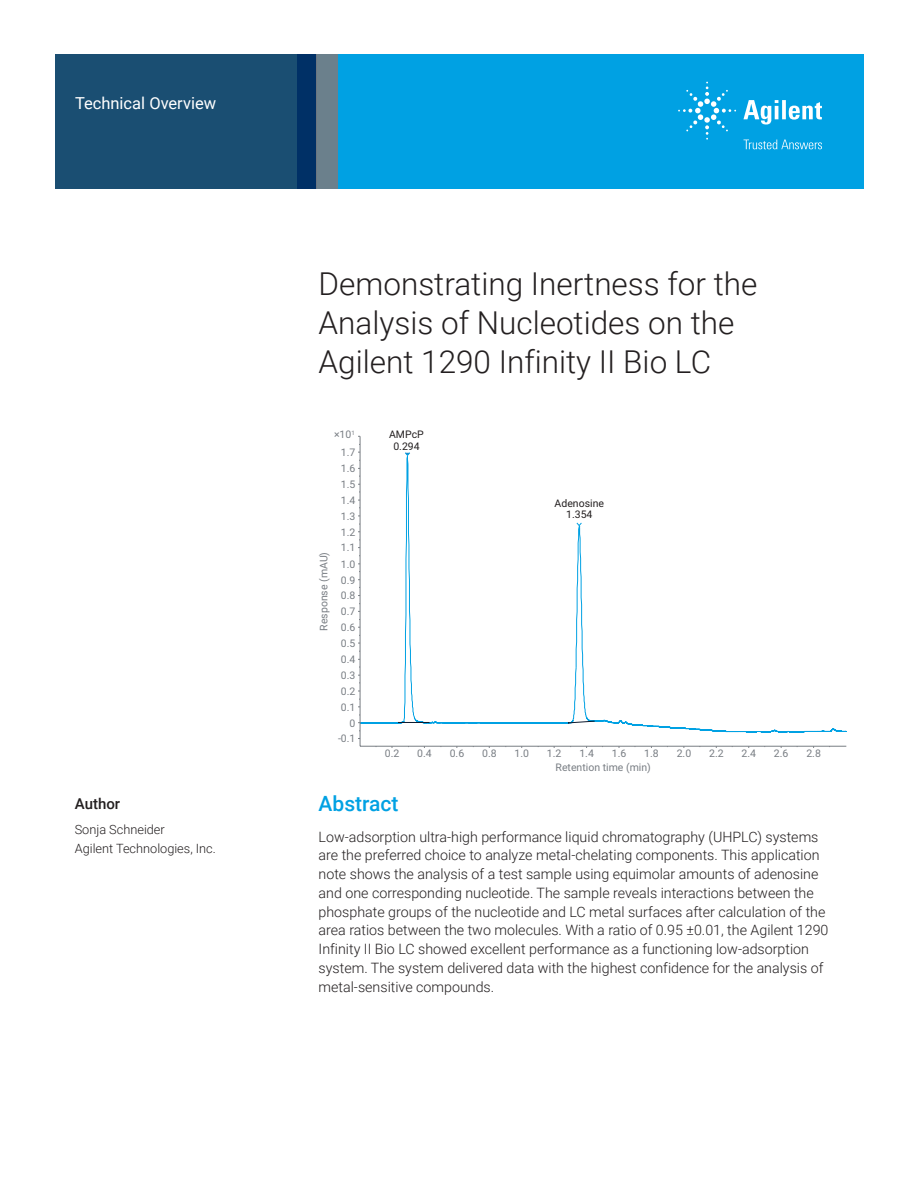
<style>
.page{position:relative;width:918px;height:1188px;background:#fff}
.page>*{position:absolute;margin:0;border:0;box-sizing:border-box;transform-origin:0 0}
.t1{font:300 31.5px/39px "Roboto";color:#231f20}
.Header_1{font:500 21px "Roboto";color:#00a1e3}
.Doctype{font:16.5px "Roboto";color:#fff}
.DATA_author_title{font:500 15px "Roboto";color:#231f20}
.Text{font:300 14.25px/18.8px "Roboto";color:#231f20}
.DATA_author_name___i{font:300 12.75px/18.8px "Roboto";color:#231f20}
.t2{font:10.5px "Roboto";color:#787d83}
.t3{font:10.5px/11.7px "Roboto";color:#231f20;text-align:center}
</style>
<div class="page">
<div style="left:297px;top:54px;width:567px;height:135px;background:#00a1e3"></div>
<svg style="left:55px;top:54px;width:261px;height:135px;background:#184b71"></svg>
<div style="left:316px;top:54px;width:22px;height:135px;background:#6b808c"></div>
<svg style="left:358px;top:452px;width:489px;height:287px"></svg>
<hr style="left:360px;top:436px;width:1px;height:310px;background:#787d83">
<hr style="left:360px;top:746px;width:486px;height:1px;background:#787d83">
<svg style="left:743px;top:100px;width:79px;height:25px"></svg>
<svg style="left:678px;top:82px;width:58px;height:58px"></svg>
<svg style="left:744px;top:140px;width:78px;height:9px"></svg>
<p class="Doctype" style="left:75px;top:91px;width:143px">Technical Overview</p>
<p class="DATA_author_title" style="left:75px;top:794px;width:47px">Author</p>
<p class="DATA_author_name___i" style="left:75px;top:820px;width:143px">Sonja Schneider<br>Agilent Technologies, Inc.</p>
<p class="t1" style="left:319px;top:263px;width:440px">Demonstrating Inertness for the<br>Analysis of Nucleotides on the<br>Agilent 1290 Infinity II Bio LC</p>
<p class="t2" style="left:334px;top:427px;width:22px">×10<sup>1</sup></p>
<p class="t2" style="left:341px;top:445px;width:16px">1.7</p>
<p class="t2" style="left:341px;top:461px;width:16px">1.6</p>
<p class="t2" style="left:341px;top:477px;width:16px">1.5</p>
<p class="t2" style="left:341px;top:493px;width:16px">1.4</p>
<p class="t2" style="left:341px;top:509px;width:16px">1.3</p>
<p class="t2" style="left:316px;top:631px;width:80px;rotate:-90deg">Response (mAU)</p>
<p class="t2" style="left:341px;top:524px;width:16px">1.2</p>
<p class="t2" style="left:341px;top:540px;width:16px">1.1</p>
<p class="t2" style="left:341px;top:557px;width:16px">1.0</p>
<p class="t2" style="left:341px;top:572px;width:16px">0.9</p>
<p class="t2" style="left:341px;top:588px;width:16px">0.8</p>
<p class="t2" style="left:341px;top:604px;width:16px">0.7</p>
<p class="t2" style="left:341px;top:620px;width:16px">0.6</p>
<p class="t2" style="left:341px;top:636px;width:16px">0.5</p>
<p class="t2" style="left:341px;top:652px;width:16px">0.4</p>
<p class="t2" style="left:341px;top:668px;width:16px">0.3</p>
<p class="t2" style="left:341px;top:684px;width:16px">0.2</p>
<p class="t2" style="left:341px;top:700px;width:16px">0.1</p>
<p class="t2" style="left:350px;top:715px;width:7px">0</p>
<p class="t2" style="left:338px;top:731px;width:19px">-0.1</p>
<p class="t3" style="left:389px;top:428px;width:36px">AMPcP</p>
<p class="t3" style="left:393px;top:440px;width:28px">0.294</p>
<p class="t3" style="left:555px;top:497px;width:51px">Adenosine<br>1.354</p>
<p class="t2" style="left:385px;top:746px;width:16px">0.2</p>
<p class="t2" style="left:417px;top:746px;width:16px">0.4</p>
<p class="t2" style="left:450px;top:746px;width:16px">0.6</p>
<p class="t2" style="left:482px;top:746px;width:16px">0.8</p>
<p class="t2" style="left:515px;top:746px;width:16px">1.0</p>
<p class="t2" style="left:547px;top:746px;width:16px">1.2</p>
<p class="t2" style="left:579px;top:746px;width:16px">1.4</p>
<p class="t2" style="left:612px;top:746px;width:16px">1.6</p>
<p class="t2" style="left:644px;top:746px;width:16px">1.8</p>
<p class="t2" style="left:677px;top:746px;width:16px">2.0</p>
<p class="t2" style="left:709px;top:746px;width:16px">2.2</p>
<p class="t2" style="left:742px;top:746px;width:16px">2.4</p>
<p class="t2" style="left:774px;top:746px;width:16px">2.6</p>
<p class="t2" style="left:806px;top:746px;width:16px">2.8</p>
<p class="t2" style="left:556px;top:760px;width:97px">Retention time (min)</p>
<p class="Header_1" style="left:319px;top:789px;width:82px">Abstract</p>
<p class="Text" style="left:319px;top:827px;width:511px">Low-adsorption ultra-high performance liquid chromatography (UHPLC) systems are the preferred choice to analyze metal-chelating components. This application note shows the analysis of a test sample using equimolar amounts of adenosine and one corresponding nucleotide. The sample reveals interactions between the phosphate groups of the nucleotide and LC metal surfaces after calculation of the area ratios between the two molecules. With a ratio of 0.95 ±0.01, the Agilent 1290<br>Infinity II Bio LC showed excellent performance as a functioning low-adsorption system. The system delivered data with the highest confidence for the analysis of metal‑sensitive compounds.</p>
</div>
